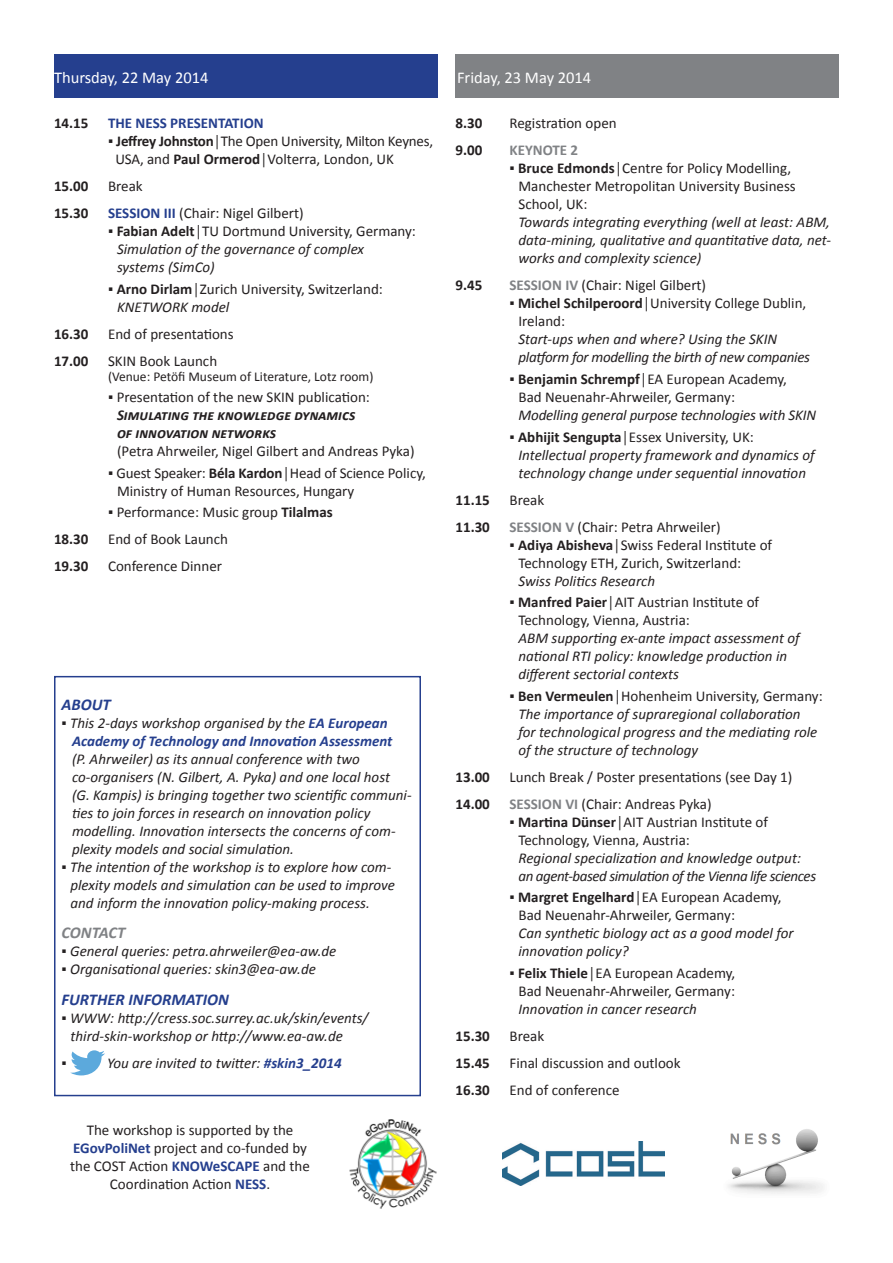
<style>
.page{position:relative;width:893px;height:1263px;background:#fff}
.page>*{position:absolute;margin:0;border:0;box-sizing:border-box;transform-origin:0 0}
.t1{font:16.5px "Calibri";color:#fff}
.t2{font:italic 700 16.5px "Calibri";color:#253f8e}
.t3{font:italic 700 16.5px "Calibri";letter-spacing:-.005em;color:#808285}
.t4{font:15px/18px "Calibri";color:#231f20}
.t5{font:italic 15px/18px "Calibri";color:#231f20}
.t6{font:700 15px "Calibri";color:#231f20}
.t7{font:italic 700 15px "Calibri";color:#231f20}
.t8{font:italic 15px "Calibri";letter-spacing:-.03em;color:#231f20}
.t9{font:italic 15px "Calibri";letter-spacing:-.02em;color:#231f20}
.t10{font:italic 700 15px "Calibri";color:#253f8e}
.t11{font:700 15px "Calibri";color:#253f8e}
.t12{font:700 15px "Calibri";color:#808285}
.t13{font:13.5px "Calibri";color:#231f20}
.s1{font-weight:700}
.s2{font-weight:700;color:#253f8e}
.s3{font-weight:700;color:#808285}
</style>
<div class="page">
<img style="left:503px;top:1141px;width:162px;height:44px">
<img style="left:728px;top:1129px;width:95px;height:65px">
<svg style="left:70px;top:1050px;width:35px;height:25px"></svg>
<div style="left:54px;top:676px;width:367px;height:420px;border:2px solid #253f8e"></div>
<img style="left:349px;top:1120px;width:88px;height:88px">
<div style="left:54px;top:54px;width:383px;height:44px;background:#253f8e"></div>
<div style="left:455px;top:54px;width:384px;height:44px;background:#808285"></div>
<p class="t1" style="left:54px;top:67px;width:156px">Thursday, 22 May 2014</p>
<p class="t1" style="left:457px;top:67px;width:136px">Friday, 23 May 2014</p>
<p class="t6" style="left:54px;top:114px;width:36px">14.15</p>
<p class="t11" style="left:108px;top:114px;width:157px">THE NESS PRESENTATION</p>
<p class="t4" style="left:108px;top:132px;width:327px">▪ <span class="s1">Jeffrey Johnston</span>│The Open University, Milton Keynes,</p>
<p class="t4" style="left:116px;top:150px;width:280px">USA, and <span class="s1">Paul Ormerod</span>│Volterra, London, UK</p>
<p class="t6" style="left:54px;top:177px;width:36px">15.00</p>
<p class="t4" style="left:108px;top:177px;width:36px">Break</p>
<p class="t6" style="left:54px;top:204px;width:36px">15.30</p>
<p class="t4" style="left:108px;top:204px;width:197px"><span class="s2">SESSION III</span> (Chair: Nigel Gilbert)</p>
<p class="t4" style="left:108px;top:222px;width:309px">▪ <span class="s1">Fabian Adelt</span>│TU Dortmund University, Germany:</p>
<p class="t5" style="left:117px;top:240px;width:249px">Simulation of the governance of complex</p>
<p class="t5" style="left:117px;top:258px;width:99px">systems (SimCo)</p>
<p class="t4" style="left:108px;top:280px;width:276px">▪ <span class="s1">Arno Dirlam</span>│Zurich University, Switzerland:</p>
<p class="t5" style="left:117px;top:297px;width:114px">KNETWORK model</p>
<p class="t6" style="left:54px;top:324px;width:36px">16.30</p>
<p class="t4" style="left:108px;top:325px;width:127px">End of presentations</p>
<p class="t6" style="left:54px;top:351px;width:36px">17.00</p>
<p class="t4" style="left:108px;top:352px;width:111px">SKIN Book Launch</p>
<p class="t13" style="left:108px;top:368px;width:267px">(Venue: Petöfi Museum of Literature, Lotz room)</p>
<p class="t4" style="left:108px;top:388px;width:263px">▪ Presentation of the new SKIN publication:</p>
<p class="t7" style="left:117px;top:405px;width:240px">Simulating the knowledge dynamics</p>
<p class="t7" style="left:117px;top:423px;width:161px">of innovation networks</p>
<p class="t4" style="left:117px;top:442px;width:299px">(Petra Ahrweiler, Nigel Gilbert and Andreas Pyka)</p>
<p class="t4" style="left:108px;top:464px;width:319px">▪ Guest Speaker: <span class="s1">Béla Kardon</span>│Head of Science Policy,</p>
<p class="t4" style="left:117px;top:482px;width:239px">Ministry of Human Resources, Hungary</p>
<p class="t4" style="left:108px;top:503px;width:226px">▪ Performance: Music group <span class="s1">Tilalmas</span></p>
<p class="t6" style="left:54px;top:529px;width:36px">18.30</p>
<p class="t4" style="left:108px;top:530px;width:121px">End of Book Launch</p>
<p class="t6" style="left:54px;top:556px;width:36px">19.30</p>
<p class="t4" style="left:108px;top:557px;width:116px">Conference Dinner</p>
<p class="t2" style="left:62px;top:694px;width:51px">ABOUT</p>
<p class="t5" style="left:62px;top:713px;width:328px">▪ This 2-days workshop organised by the <span class="s2">EA European</span></p>
<p class="t10" style="left:72px;top:731px;width:322px">Academy of Technology and Innovation Assessment</p>
<p class="t5" style="left:72px;top:749px;width:289px">(P. Ahrweiler) as its annual conference with two</p>
<p class="t5" style="left:72px;top:767px;width:320px">co-organisers (N. Gilbert, A. Pyka) and one local host</p>
<p class="t5" style="left:72px;top:785px;width:341px">(G. Kampis) is bringing together two scientific communi&shy;ties to join forces in research on innovation policy</p>
<p class="t5" style="left:72px;top:821px;width:325px">modelling. Innovation intersects the concerns of com&shy;plexity models and social simulation.</p>
<p class="t5" style="left:62px;top:857px;width:331px">▪ The intention of the workshop is to explore how com-</p>
<p class="t5" style="left:70px;top:875px;width:326px">plexity models and simulation can be used to improve</p>
<p class="t5" style="left:70px;top:893px;width:301px">and inform the innovation policy-making process.</p>
<p class="t3" style="left:62px;top:922px;width:65px">CONTACT</p>
<p class="t5" style="left:62px;top:942px;width:276px">▪ General queries: petra.ahrweiler@ea-aw.de</p>
<p class="t5" style="left:62px;top:960px;width:256px">▪ Organisational queries: skin3@ea-aw.de</p>
<p class="t2" style="left:62px;top:989px;width:169px">FURTHER INFORMATION</p>
<p class="t5" style="left:62px;top:1008px;width:308px">▪ WWW: http://cress.soc.surrey.ac.uk/skin/events/</p>
<p class="t5" style="left:70px;top:1026px;width:274px">third-skin-workshop or http://www.ea-aw.de</p>
<p class="t5" style="left:62px;top:1053px;width:7px">▪</p>
<p class="t5" style="left:107px;top:1053px;width:236px">You are invited to twitter: <span class="s2">#skin3_2014</span></p>
<p class="t4" style="left:70px;top:1121px;width:241px;text-align:center">The workshop is supported by the<br><span class="s2">EGovPoliNet</span> project and co-funded by the COST Action <span class="s2">KNOWeSCAPE</span> and the<br>Coordination Action <span class="s2">NESS</span>.</p>
<p class="t6" style="left:455px;top:114px;width:28px">8.30</p>
<p class="t4" style="left:509px;top:114px;width:109px">Registration open</p>
<p class="t6" style="left:455px;top:141px;width:28px">9.00</p>
<p class="t12" style="left:509px;top:141px;width:70px">KEYNOTE 2</p>
<p class="t4" style="left:509px;top:159px;width:283px">▪ <span class="s1">Bruce Edmonds</span>│Centre for Policy Modelling,</p>
<p class="t4" style="left:518px;top:177px;width:279px">Manchester Metropolitan University Business<br>School, UK:</p>
<p class="t5" style="left:518px;top:213px;width:314px;text-align:justify">Towards integrating everything (well at least: ABM, data-mining, qualitative and quantitative data, net&shy;works and complexity science)</p>
<p class="t6" style="left:455px;top:276px;width:28px">9.45</p>
<p class="t4" style="left:509px;top:276px;width:198px"><span class="s3">SESSION IV</span> (Chair: Nigel Gilbert)</p>
<p class="t4" style="left:509px;top:294px;width:298px">▪ <span class="s1">Michel Schilperoord</span>│University College Dublin,</p>
<p class="t4" style="left:518px;top:312px;width:48px">Ireland:</p>
<p class="t5" style="left:518px;top:330px;width:260px">Start-ups when and where? Using the SKIN</p>
<p class="t9" style="left:518px;top:347px;width:293px">platform for modelling the birth of new companies</p>
<p class="t4" style="left:509px;top:370px;width:279px">▪ <span class="s1">Benjamin Schrempf</span>│EA European Academy,</p>
<p class="t4" style="left:518px;top:388px;width:218px">Bad Neuenahr-Ahrweiler, Germany:</p>
<p class="t5" style="left:518px;top:405px;width:299px">Modelling general purpose technologies with SKIN</p>
<p class="t4" style="left:509px;top:428px;width:246px">▪ <span class="s1">Abhijit Sengupta</span>│Essex University, UK:</p>
<p class="t5" style="left:518px;top:445px;width:298px">Intellectual property framework and dynamics of</p>
<p class="t5" style="left:518px;top:463px;width:289px">technology change under sequential innovation</p>
<p class="t6" style="left:455px;top:490px;width:36px">11.15</p>
<p class="t4" style="left:509px;top:491px;width:36px">Break</p>
<p class="t6" style="left:455px;top:517px;width:36px">11.30</p>
<p class="t4" style="left:509px;top:518px;width:213px"><span class="s3">SESSION V</span> (Chair: Petra Ahrweiler)</p>
<p class="t4" style="left:509px;top:536px;width:264px">▪ <span class="s1">Adiya Abisheva</span>│Swiss Federal Institute of</p>
<p class="t4" style="left:518px;top:554px;width:224px">Technology ETH, Zurich, Switzerland:</p>
<p class="t5" style="left:518px;top:571px;width:138px">Swiss Politics Research</p>
<p class="t4" style="left:509px;top:593px;width:251px">▪ <span class="s1">Manfred Paier</span>│AIT Austrian Institute of</p>
<p class="t4" style="left:518px;top:611px;width:173px">Technology, Vienna, Austria:</p>
<p class="t5" style="left:518px;top:629px;width:283px">ABM supporting ex-ante impact assessment of</p>
<p class="t5" style="left:518px;top:647px;width:270px">national RTI policy: knowledge production in</p>
<p class="t5" style="left:518px;top:665px;width:162px">different sectorial contexts</p>
<p class="t4" style="left:509px;top:687px;width:315px">▪ <span class="s1">Ben Vermeulen</span>│Hohenheim University, Germany:</p>
<p class="t5" style="left:518px;top:704px;width:283px">The importance of supraregional collaboration</p>
<p class="t5" style="left:518px;top:722px;width:300px">for technological progress and the mediating role</p>
<p class="t5" style="left:518px;top:740px;width:181px">of the structure of technology</p>
<p class="t6" style="left:455px;top:767px;width:36px">13.00</p>
<p class="t4" style="left:509px;top:768px;width:284px">Lunch Break / Poster presentations (see Day 1)</p>
<p class="t6" style="left:455px;top:794px;width:36px">14.00</p>
<p class="t4" style="left:509px;top:795px;width:204px"><span class="s3">SESSION VI</span> (Chair: Andreas Pyka)</p>
<p class="t4" style="left:509px;top:813px;width:260px">▪ <span class="s1">Martina Dünser</span>│AIT Austrian Institute of</p>
<p class="t4" style="left:518px;top:831px;width:173px">Technology, Vienna, Austria:</p>
<p class="t5" style="left:518px;top:848px;width:284px">Regional specialization and knowledge output:</p>
<p class="t8" style="left:518px;top:865px;width:299px">an agent-based simulation of the Vienna life sciences</p>
<p class="t4" style="left:509px;top:888px;width:274px">▪ <span class="s1">Margret Engelhard</span>│EA European Academy,</p>
<p class="t4" style="left:518px;top:906px;width:218px">Bad Neuenahr-Ahrweiler, Germany:</p>
<p class="t5" style="left:518px;top:924px;width:277px">Can synthetic biology act as a good model for</p>
<p class="t5" style="left:518px;top:942px;width:112px">innovation policy?</p>
<p class="t4" style="left:509px;top:964px;width:227px">▪ <span class="s1">Felix Thiele</span>│EA European Academy,</p>
<p class="t4" style="left:518px;top:982px;width:218px">Bad Neuenahr-Ahrweiler, Germany:</p>
<p class="t5" style="left:518px;top:999px;width:180px">Innovation in cancer research</p>
<p class="t6" style="left:455px;top:1026px;width:36px">15.30</p>
<p class="t4" style="left:509px;top:1027px;width:36px">Break</p>
<p class="t6" style="left:455px;top:1053px;width:36px">15.45</p>
<p class="t4" style="left:509px;top:1054px;width:173px">Final discussion and outlook</p>
<p class="t6" style="left:455px;top:1080px;width:36px">16.30</p>
<p class="t4" style="left:509px;top:1081px;width:112px">End of conference</p>
</div>
